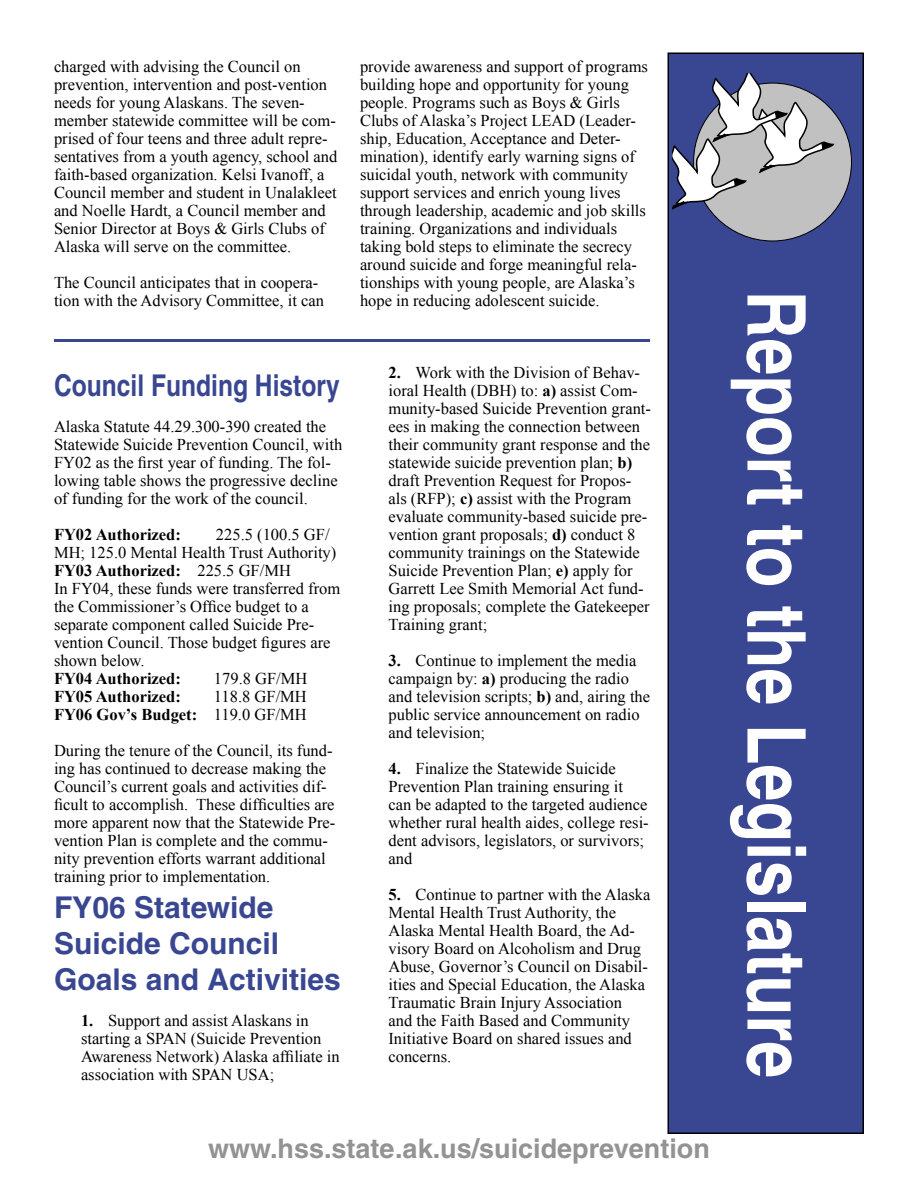
<style>
.page{position:relative;width:918px;height:1188px;background:#fff}
.page>*{position:absolute;margin:0;border:0;box-sizing:border-box;transform-origin:0 0}
.t1{font:700 condensed 81px "Helvetica";color:#fff}
.t2{font:700 30px/36px "Helvetica";color:#394792}
.t3{font:700 condensed 30px "Helvetica";color:#394792}
.t4{font:700 27px "Helvetica";color:#939393}
.t5{font:16.5px/18px "Times New Roman";color:#000}
.t6{font:700 16.5px "Times New Roman";color:#000}
.s1{font-weight:700}
</style>
<div class="page">
<div style="left:668px;top:52px;width:196px;height:1082px;background:#394792"></div>
<div style="left:694px;top:83px;width:157px;height:158px;background:#c1c1c1;border-radius:50%"></div>
<svg style="left:672px;top:74px;width:163px;height:138px"></svg>
<hr style="left:54px;top:339px;width:596px;height:3px;background:#394792">
<p class="t5" style="left:54px;top:57px;width:285px">charged with advising the Council on prevention, intervention and post-vention needs for young Alaskans. The seven&shy;member statewide committee will be com&shy;prised of four teens and three adult repre&shy;sentatives from a youth agency, school and faith-based organization. Kelsi Ivanoff, a Council member and student in Unalakleet and Noelle Hardt, a Council member and Senior Director at Boys &amp; Girls Clubs of Alaska will serve on the committee.</p>
<p class="t5" style="left:54px;top:273px;width:271px">The Council anticipates that in coopera&shy;tion with the Advisory Committee, it can</p>
<p class="t5" style="left:360px;top:57px;width:289px">provide awareness and support of programs building hope and opportunity for young people. Programs such as Boys &amp; Girls Clubs of Alaska’s Project LEAD (Leader&shy;ship, Education, Acceptance and Deter&shy;mination), identify early warning signs of suicidal youth, network with community support services and enrich young lives through leadership, academic and job skills training. Organizations and individuals taking bold steps to eliminate the secrecy around suicide and forge meaningful rela&shy;tionships with young people, are Alaska’s hope in reducing adolescent suicide.</p>
<h2 class="t3" style="left:54px;top:367px;width:287px">Council Funding History</h2>
<p class="t5" style="left:54px;top:417px;width:290px">Alaska Statute 44.29.300-390 created the Statewide Suicide Prevention Council, with FY02 as the first year of funding. The fol&shy;lowing table shows the progressive decline of funding for the work of the council.</p>
<p class="t6" style="left:54px;top:523px;width:128px">FY02 Authorized:</p>
<p class="t5" style="left:54px;top:525px;width:288px;text-indent:162px">225.5 (100.5 GF/<br>MH; 125.0 Mental Health Trust Authority)<br><span class="s1">FY03 Authorized:</span> 225.5 GF/MH<br>In FY04, these funds were transferred from the Commissioner’s Office budget to a separate component called Suicide Pre&shy;vention Council. Those budget figures are shown below.</p>
<p class="t6" style="left:54px;top:667px;width:128px">FY04 Authorized:</p>
<p class="t5" style="left:214px;top:669px;width:95px">179.8 GF/MH</p>
<p class="t6" style="left:54px;top:685px;width:128px">FY05 Authorized:</p>
<p class="t5" style="left:54px;top:687px;width:254px;text-align:right">118.8 GF/MH<br><span class="s1">FY06 Gov’s Budget:</span> 119.0 GF/MH</p>
<p class="t5" style="left:54px;top:741px;width:283px">During the tenure of the Council, its fund&shy;ing has continued to decrease making the Council’s current goals and activities dif&shy;ficult to accomplish. These difficulties are more apparent now that the Statewide Pre&shy;vention Plan is complete and the commu&shy;nity prevention efforts warrant additional training prior to implementation.</p>
<h2 class="t2" style="left:54px;top:889px;width:288px">FY06 Statewide<br>Suicide Council<br>Goals and Activities</h2>
<p class="t5" style="left:81px;top:1011px;width:260px;text-indent:27px">Support and assist Alaskans in starting a SPAN (Suicide Prevention Awareness Network) Alaska affiliate in association with SPAN USA;</p>
<p class="t6" style="left:81px;top:1009px;width:14px">1.</p>
<p class="t5" style="left:388px;top:363px;width:264px;text-indent:27px">Work with the Division of Behav&shy;ioral Health (DBH) to: <span class="s1">a)</span> assist Com&shy;munity-based Suicide Prevention grant&shy;ees in making the connection between their community grant response and the statewide suicide prevention plan; <span class="s1">b) </span>draft Prevention Request for Propos&shy;als (RFP); <span class="s1">c)</span> assist with the Program evaluate community-based suicide pre&shy;vention grant proposals; <span class="s1">d)</span> conduct 8 community trainings on the Statewide Suicide Prevention Plan; <span class="s1">e)</span> apply for Garrett Lee Smith Memorial Act fund&shy;ing proposals; complete the Gatekeeper Training grant;</p>
<p class="t5" style="left:388px;top:651px;width:263px;text-indent:27px">Continue to implement the media campaign by: <span class="s1">a)</span> producing the radio and television scripts; <span class="s1">b)</span> and, airing the public service announcement on radio and television;</p>
<p class="t5" style="left:388px;top:759px;width:262px;text-indent:27px">Finalize the Statewide Suicide Prevention Plan training ensuring it can be adapted to the targeted audience whether rural health aides, college resi&shy;dent advisors, legislators, or survivors; and</p>
<p class="t5" style="left:388px;top:885px;width:264px;text-indent:27px">Continue to partner with the Alaska Mental Health Trust Authority, the Alaska Mental Health Board, the Ad&shy;visory Board on Alcoholism and Drug Abuse, Governor’s Council on Disabil&shy;ities and Special Education, the Alaska Traumatic Brain Injury Association<br>and the Faith Based and Community Initiative Board on shared issues and concerns.</p>
<p class="t6" style="left:388px;top:361px;width:14px">2.</p>
<p class="t6" style="left:388px;top:649px;width:14px">3.</p>
<p class="t6" style="left:388px;top:757px;width:14px">4.</p>
<p class="t6" style="left:388px;top:883px;width:14px">5.</p>
<h1 class="t1" style="left:825px;top:290px;width:789px;rotate:90deg">Report to the Legislature</h1>
<h3 class="t4" style="left:208px;top:1132px;width:503px">www.hss.state.ak.us/suicideprevention</h3>
</div>
